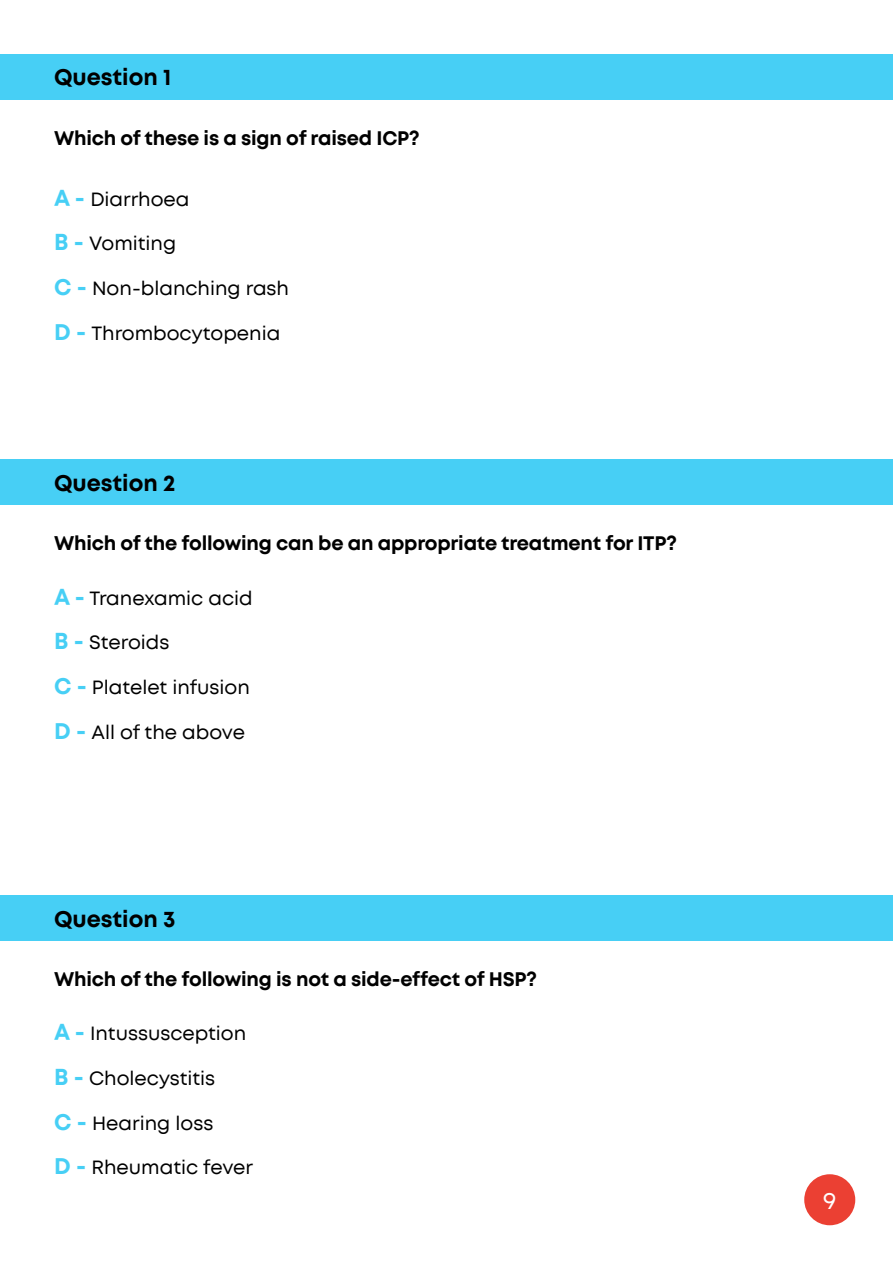
<style>
.page{position:relative;width:893px;height:1263px;background:#fff}
.page>*{position:absolute;margin:0;border:0;box-sizing:border-box;transform-origin:0 0}
.t1{font:24px "Mont";color:#fff}
.t2{font:700 22.5px "Mont";color:#000}
.t3{font:19.5px "Mont";color:#000}
.t4{font:700 19.5px "Mont";letter-spacing:-.01em;color:#000}
.s1{font-weight:700;font-size:22.5px;color:#47cff5}
</style>
<div class="page">
<div style="left:804px;top:1174px;width:51px;height:51px;background:#eb4033;border-radius:50%"></div>
<div style="left:0;top:54px;width:893px;height:46px;background:#47cff5"></div>
<div style="left:0;top:460px;width:893px;height:45px;background:#47cff5"></div>
<div style="left:0;top:895px;width:893px;height:46px;background:#47cff5"></div>
<p class="t2" style="left:54px;top:66px;width:119px">Question 1</p>
<p class="t4" style="left:54px;top:128px;width:367px">Which of these is a sign of raised ICP?</p>
<p class="t3" style="left:54px;top:189px;width:137px"><span class="s1">A -</span> Diarrhoea</p>
<p class="t3" style="left:54px;top:234px;width:124px"><span class="s1">B -</span> Vomiting</p>
<p class="t3" style="left:54px;top:279px;width:237px"><span class="s1">C -</span> Non-blanching rash</p>
<p class="t3" style="left:54px;top:324px;width:228px"><span class="s1">D -</span> Thrombocytopenia</p>
<p class="t2" style="left:54px;top:472px;width:123px">Question 2</p>
<p class="t4" style="left:54px;top:534px;width:624px">Which of the following can be an appropriate treatment for ITP?</p>
<p class="t3" style="left:54px;top:588px;width:200px"><span class="s1">A -</span> Tranexamic acid</p>
<p class="t3" style="left:54px;top:633px;width:117px"><span class="s1">B -</span> Steroids</p>
<p class="t3" style="left:54px;top:678px;width:197px"><span class="s1">C -</span> Platelet infusion</p>
<p class="t3" style="left:54px;top:723px;width:193px"><span class="s1">D -</span> All of the above</p>
<p class="t2" style="left:54px;top:908px;width:123px">Question 3</p>
<p class="t4" style="left:54px;top:969px;width:485px">Which of the following is not a side-effect of HSP?</p>
<p class="t3" style="left:54px;top:1024px;width:194px"><span class="s1">A -</span> Intussusception</p>
<p class="t3" style="left:54px;top:1069px;width:163px"><span class="s1">B -</span> Cholecystitis</p>
<p class="t3" style="left:54px;top:1113px;width:161px"><span class="s1">C -</span> Hearing loss</p>
<p class="t3" style="left:54px;top:1158px;width:201px"><span class="s1">D -</span> Rheumatic fever</p>
<p class="t1" style="left:823px;top:1189px;width:15px">9</p>
</div>
